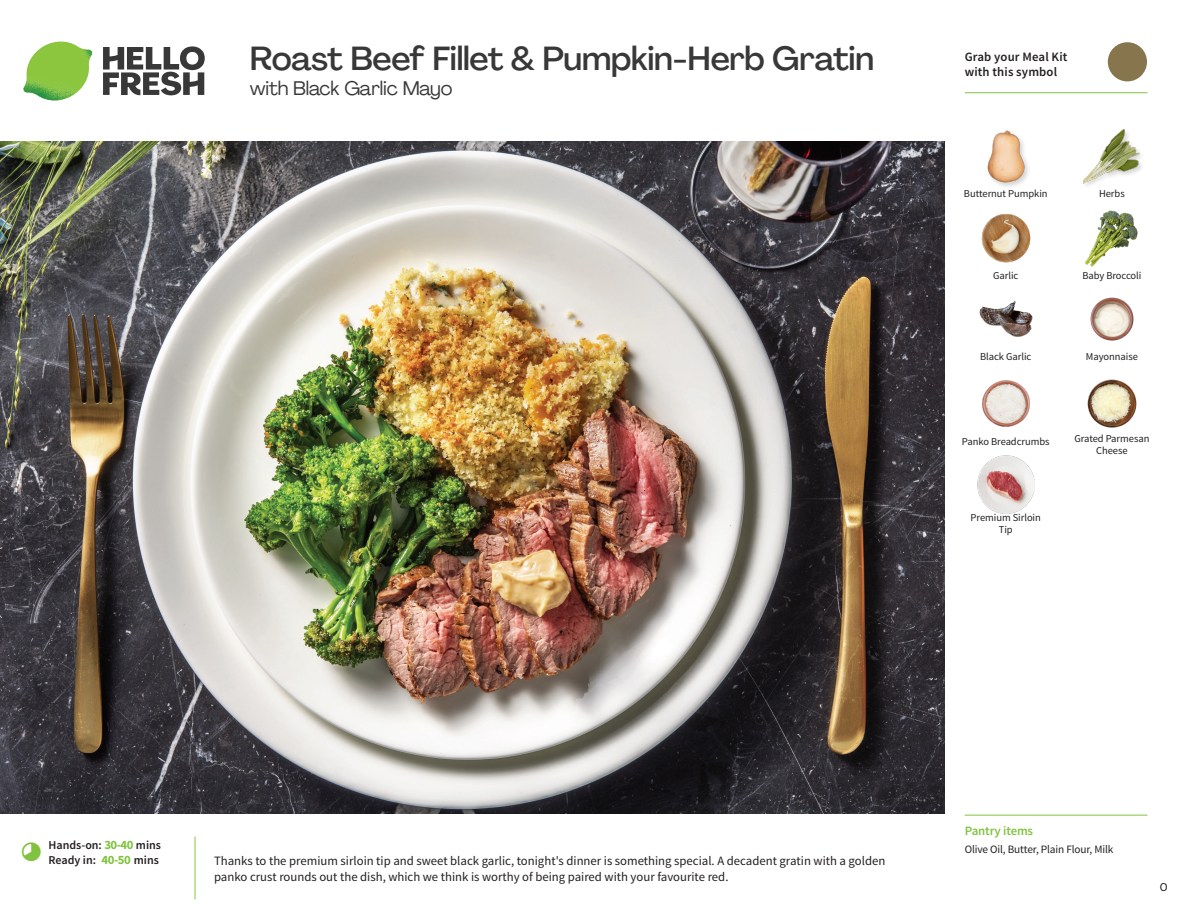
<style>
.page{position:relative;width:1188px;height:918px;background:#fff}
.page>*{position:absolute;margin:0;border:0;box-sizing:border-box;transform-origin:0 0}
._15_Titel_UK{font:500 33px "Agrandir";letter-spacing:-.01em;color:#383839}
._15_Titel_UK-2{font:19.5px "Agrandir";letter-spacing:-.01em;color:#383839}
.Step_6_Text_AU{font:12.75px/16.5px "Source Sans Pro";color:#231f20}
.t1{font:600 12.75px/15px "Source Sans Pro";letter-spacing:.01em;color:#231f20}
._04_Headers_Front{font:600 12.75px "Source Sans Pro";letter-spacing:-.01em;color:#81c340}
._04_Intro{font:600 12px "Source Sans Pro";color:#231f20}
.t2{font:12px "Source Sans Pro";color:#231f20}
._05_Pantry{font:11.25px "Source Sans Pro";letter-spacing:-.01em;color:#231f20}
._18_FRONT_ingredient{font:10.5px/12px "Source Sans Pro";letter-spacing:-.005em;color:#231f20;text-align:center}
.s1{font-weight:700;font-size:12.75px;color:#81c340}
</style>
<div class="page">
<svg style="left:103px;top:46px;width:102px;height:49px"></svg>
<img style="left:23px;top:42px;width:69px;height:59px">
<img style="left:0;top:142px;width:945px;height:672px">
<img style="left:1090px;top:297px;width:44px;height:44px">
<img style="left:1087px;top:379px;width:50px;height:49px">
<img style="left:977px;top:456px;width:57px;height:57px">
<img style="left:979px;top:300px;width:54px;height:37px">
<img style="left:982px;top:380px;width:48px;height:47px">
<img style="left:981px;top:213px;width:50px;height:50px">
<img style="left:1084px;top:210px;width:54px;height:57px">
<div style="left:986px;top:129px;width:45px;height:61px;background:#231f20;opacity:.2"></div>
<img style="left:986px;top:129px;width:45px;height:56px">
<img style="left:1083px;top:129px;width:58px;height:56px">
<hr style="left:965px;top:815px;width:183px;height:1px;background:#81c340">
<svg style="left:1090px;top:42px;width:58px;height:52px"></svg>
<hr style="left:965px;top:92px;width:183px;height:1px;background:#81c340">
<p class="_15_Titel_UK" style="left:250px;top:38px;width:626px">Roast Beef Fillet &amp; Pumpkin-Herb Gratin</p>
<p class="_15_Titel_UK-2" style="left:250px;top:76px;width:204px">with Black Garlic Mayo</p>
<p class="t1" style="left:965px;top:50px;width:104px">Grab your Meal Kit with this symbol</p>
<p class="_18_FRONT_ingredient" style="left:964px;top:188px;width:85px">Butternut Pumpkin</p>
<p class="_18_FRONT_ingredient" style="left:1099px;top:188px;width:27px">Herbs</p>
<p class="_18_FRONT_ingredient" style="left:993px;top:270px;width:27px">Garlic</p>
<p class="_18_FRONT_ingredient" style="left:1082px;top:270px;width:61px">Baby Broccoli</p>
<p class="_18_FRONT_ingredient" style="left:980px;top:351px;width:53px">Black Garlic</p>
<p class="_18_FRONT_ingredient" style="left:1086px;top:351px;width:54px">Mayonnaise</p>
<p class="_18_FRONT_ingredient" style="left:962px;top:435px;width:89px">Panko Breadcrumbs</p>
<p class="_18_FRONT_ingredient" style="left:971px;top:512px;width:72px">Premium Sirloin<br>Tip</p>
<p class="_18_FRONT_ingredient" style="left:1074px;top:433px;width:77px">Grated Parmesan<br>Cheese</p>
<p class="_04_Intro" style="left:48px;top:837px;width:114px">Hands-on: <span class="s1">30-40</span> mins</p>
<p class="_04_Intro" style="left:48px;top:852px;width:112px">Ready in: <span class="s1">40-50</span> mins</p>
<p class="Step_6_Text_AU" style="left:214px;top:852px;width:673px">Thanks to the premium sirloin tip and sweet black garlic, tonight's dinner is something special. A decadent gratin with a golden panko crust rounds out the dish, which we think is worthy of being paired with your favourite red.</p>
<p class="_04_Headers_Front" style="left:965px;top:822px;width:70px">Pantry items</p>
<p class="_05_Pantry" style="left:965px;top:842px;width:150px">Olive Oil, Butter, Plain Flour, Milk</p>
<p class="t2" style="left:1160px;top:879px;width:9px">O</p>
</div>
